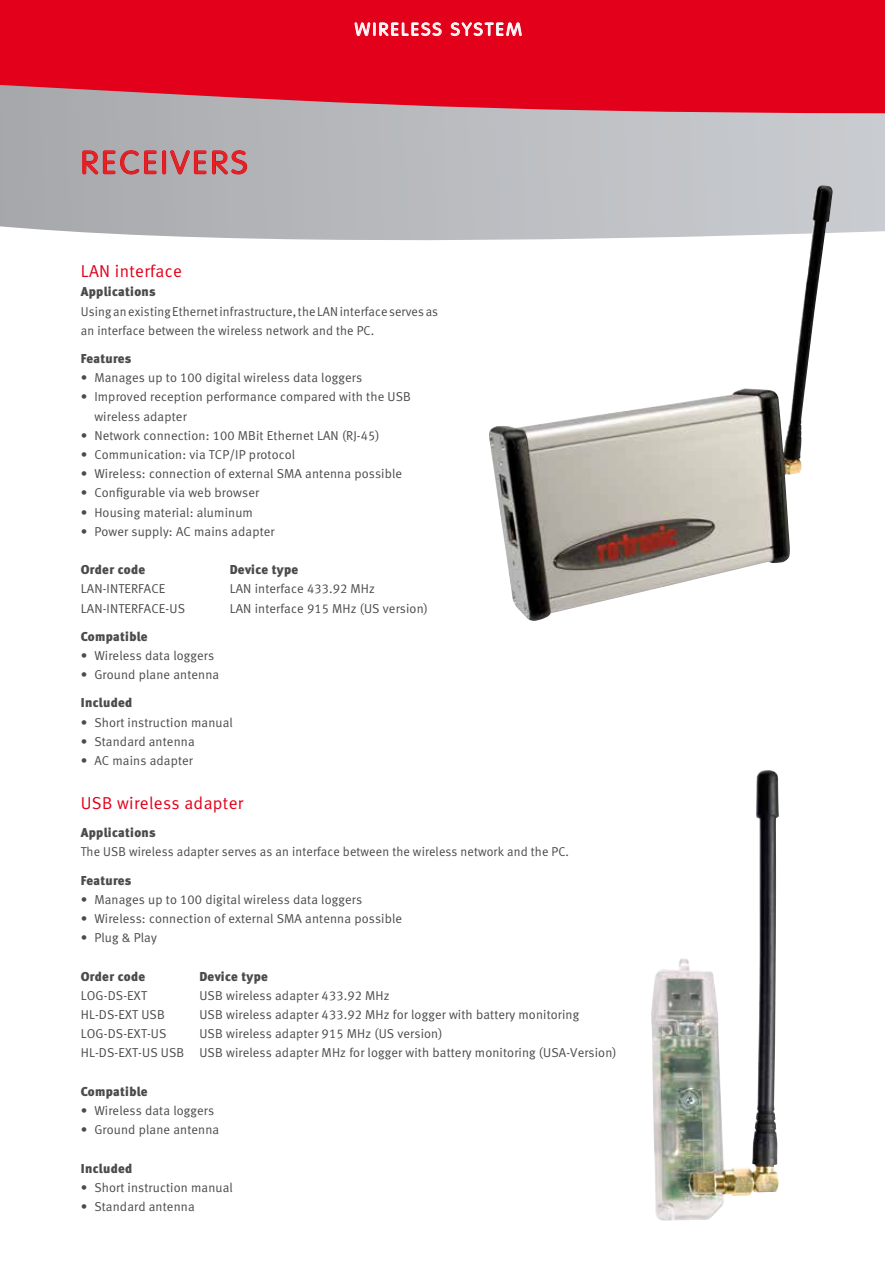
<style>
.page{position:relative;width:885px;height:1263px;background:#fff}
.page>*{position:absolute;margin:0;border:0;box-sizing:border-box;transform-origin:0 0}
.t1{font:300 32.1px "VAG Rounded LT";letter-spacing:.09em;color:#e32120;scale:1.05 1}
.t2{font:300 17.4px "VAG Rounded LT";letter-spacing:.12em;color:#fff;scale:1.08 1}
.t3{font:17.25px "Meta Normal LF";letter-spacing:.02em;color:#e2001a}
.t4{font:12.9px/19.2px "Meta Normal LF";letter-spacing:.01em;color:#4b4b4d}
.t5{font:12.9px "Meta Black LF";letter-spacing:.025em;color:#4b4b4d}
</style>
<div class="page">
<svg style="left:0;top:113px;width:884px;height:128px;background:#b9bbbe"></svg>
<svg style="left:0;top:0;width:884px;height:113px;background:#dd0f27"></svg>
<img style="left:651px;top:770px;width:128px;height:451px">
<img style="left:488px;top:185px;width:344px;height:436px">
<svg style="left:354px;top:21px;width:88px;height:20px;background:#e94053"></svg>
<svg style="left:450px;top:17px;width:72px;height:24px;background:#e73247"></svg>
<svg style="left:82px;top:150px;width:75px;height:25px;background:#b7868e"></svg>
<div style="left:162px;top:150px;width:4px;height:24px;border:1px solid #e2001a"></div>
<svg style="left:170px;top:150px;width:77px;height:25px;background:#ba8b93"></svg>
<h1 class="t1" style="left:81px;top:144px;width:160px">RECEIVERS</h1>
<h2 class="t2" style="left:354px;top:19px;width:156px">WIRELESS SYSTEM</h2>
<h3 class="t3" style="left:81px;top:261px;width:103px">LAN interface</h3>
<p class="t5" style="left:81px;top:284px;width:76px">Applications</p>
<p class="t4" style="left:81px;top:301px;width:359px">Using an existing Ethernet infrastructure, the LAN interface serves as an interface between the wireless network and the PC.</p>
<p class="t5" style="left:81px;top:351px;width:52px">Features</p>
<p class="t4" style="left:81px;top:368px;width:283px">• Manages up to 100 digital wireless data loggers</p>
<p class="t4" style="left:94px;top:387px;width:318px;text-indent:-14px">• Improved reception performance compared with the USB wireless adapter</p>
<p class="t4" style="left:81px;top:426px;width:300px">• Network connection: 100 MBit Ethernet LAN (RJ-45)</p>
<p class="t4" style="left:81px;top:445px;width:216px">• Communication: via TCP/IP protocol</p>
<p class="t4" style="left:81px;top:464px;width:323px">• Wireless: connection of external SMA antenna possible</p>
<p class="t4" style="left:81px;top:483px;width:180px">• Configurable via web browser</p>
<p class="t4" style="left:81px;top:502px;width:173px">• Housing material: aluminum</p>
<p class="t4" style="left:81px;top:522px;width:195px">• Power supply: AC mains adapter</p>
<p class="t5" style="left:81px;top:562px;width:66px">Order code</p>
<p class="t5" style="left:230px;top:562px;width:70px">Device type</p>
<p class="t4" style="left:81px;top:579px;width:86px">LAN-INTERFACE</p>
<p class="t4" style="left:230px;top:579px;width:147px">LAN interface 433.92 MHz</p>
<p class="t4" style="left:81px;top:598px;width:106px">LAN-INTERFACE-US</p>
<p class="t4" style="left:230px;top:598px;width:200px">LAN interface 915 MHz (US version)</p>
<p class="t5" style="left:81px;top:628px;width:68px">Compatible</p>
<p class="t4" style="left:81px;top:646px;width:135px">• Wireless data loggers</p>
<p class="t4" style="left:81px;top:665px;width:140px">• Ground plane antenna</p>
<p class="t5" style="left:81px;top:695px;width:53px">Included</p>
<p class="t4" style="left:81px;top:712px;width:153px">• Short instruction manual</p>
<p class="t4" style="left:81px;top:732px;width:115px">• Standard antenna</p>
<p class="t4" style="left:81px;top:751px;width:114px">• AC mains adapter</p>
<h3 class="t3" style="left:81px;top:793px;width:164px">USB wireless adapter</h3>
<p class="t5" style="left:81px;top:825px;width:76px">Applications</p>
<p class="t4" style="left:81px;top:842px;width:489px">The USB wireless adapter serves as an interface between the wireless network and the PC.</p>
<p class="t5" style="left:81px;top:872px;width:52px">Features</p>
<p class="t4" style="left:81px;top:889px;width:283px">• Manages up to 100 digital wireless data loggers</p>
<p class="t4" style="left:81px;top:909px;width:323px">• Wireless: connection of external SMA antenna possible</p>
<p class="t4" style="left:81px;top:928px;width:78px">• Plug &amp; Play</p>
<p class="t5" style="left:81px;top:968px;width:66px">Order code</p>
<p class="t5" style="left:199px;top:968px;width:70px">Device type</p>
<p class="t4" style="left:81px;top:985px;width:68px">LOG-DS-EXT</p>
<p class="t4" style="left:199px;top:985px;width:192px">USB wireless adapter 433.92 MHz</p>
<p class="t4" style="left:81px;top:1005px;width:85px">HL-DS-EXT USB</p>
<p class="t4" style="left:199px;top:1005px;width:381px">USB wireless adapter 433.92 MHz for logger with battery monitoring</p>
<p class="t4" style="left:81px;top:1024px;width:87px">LOG-DS-EXT-US</p>
<p class="t4" style="left:81px;top:1024px;width:537px;text-indent:118px">USB wireless adapter 915 MHz (US version)<br>HL-DS-EXT-US USB USB wireless adapter MHz for logger with battery monitoring (USA-Version)</p>
<p class="t5" style="left:81px;top:1083px;width:68px">Compatible</p>
<p class="t4" style="left:81px;top:1101px;width:135px">• Wireless data loggers</p>
<p class="t4" style="left:81px;top:1120px;width:140px">• Ground plane antenna</p>
<p class="t5" style="left:81px;top:1160px;width:53px">Included</p>
<p class="t4" style="left:81px;top:1177px;width:153px">• Short instruction manual</p>
<p class="t4" style="left:81px;top:1197px;width:115px">• Standard antenna</p>
</div>
